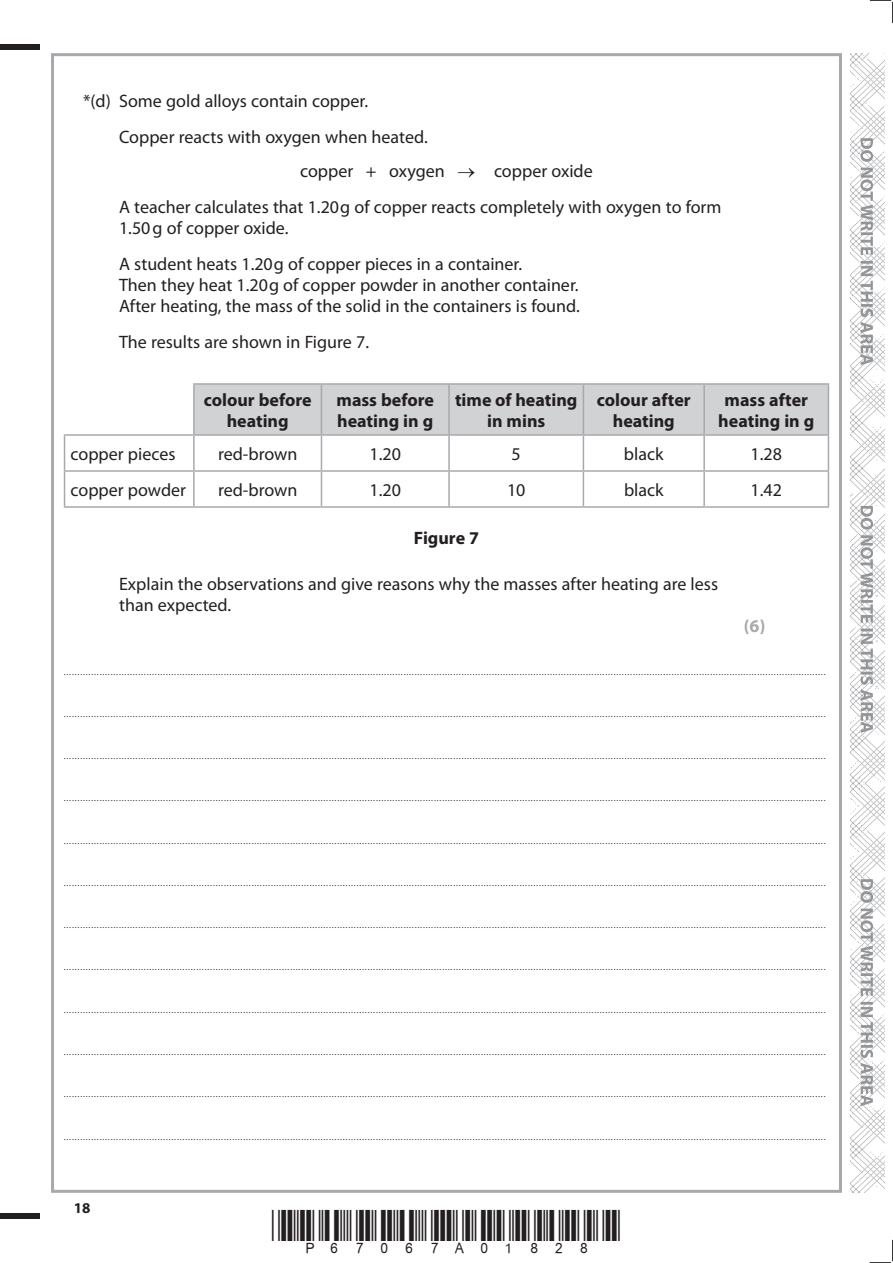
<style>
.page{position:relative;width:893px;height:1263px;background:#fff}
.page>*{position:absolute;margin:0;border:0;box-sizing:border-box;transform-origin:0 0}
.t1{font:18px/36px "Myriad Pro";color:#231f20}
.t2{font:700 18px/21px "Myriad Pro";color:#231f20;text-align:center}
.t3{font:700 18px "Myriad Pro";color:#a8a9ad}
.t4{font:700 15px "Myriad Pro";color:#231f20}
.t5{font:9px "Myriad Pro";color:#231f20}
</style>
<div class="page">
<div style="left:0;top:44px;width:40px;height:5px;background:#231f20"></div>
<div style="left:0;top:1214px;width:40px;height:5px;background:#231f20"></div>
<svg style="left:870px;top:0;width:23px;height:23px"></svg>
<svg style="left:870px;top:1240px;width:23px;height:23px"></svg>
<img style="left:850px;top:53px;width:34px;height:1140px">
<svg style="left:860px;top:138px;width:13px;height:968px"></svg>
<div style="left:195px;top:385px;width:633px;height:49px;background:#d1d2d4"></div>
<hr style="left:193px;top:383px;width:128px;height:2px;background:#a8a9ad">
<hr style="left:193px;top:385px;width:2px;height:49px;background:#a8a9ad">
<hr style="left:321px;top:383px;width:128px;height:2px;background:#a8a9ad">
<hr style="left:321px;top:385px;width:1px;height:49px;background:#a8a9ad">
<hr style="left:449px;top:383px;width:134px;height:2px;background:#a8a9ad">
<hr style="left:448px;top:385px;width:2px;height:49px;background:#a8a9ad">
<hr style="left:583px;top:383px;width:121px;height:2px;background:#a8a9ad">
<hr style="left:583px;top:385px;width:1px;height:49px;background:#a8a9ad">
<hr style="left:704px;top:383px;width:125px;height:2px;background:#a8a9ad">
<hr style="left:703px;top:385px;width:2px;height:49px;background:#a8a9ad">
<hr style="left:828px;top:385px;width:1px;height:49px;background:#a8a9ad">
<hr style="left:64px;top:434px;width:130px;height:2px;background:#a8a9ad">
<hr style="left:64px;top:436px;width:1px;height:34px;background:#a8a9ad">
<hr style="left:194px;top:434px;width:127px;height:2px;background:#a8a9ad">
<hr style="left:193px;top:436px;width:2px;height:34px;background:#a8a9ad">
<hr style="left:321px;top:434px;width:128px;height:2px;background:#a8a9ad">
<hr style="left:321px;top:436px;width:1px;height:34px;background:#a8a9ad">
<hr style="left:449px;top:434px;width:134px;height:2px;background:#a8a9ad">
<hr style="left:448px;top:436px;width:2px;height:34px;background:#a8a9ad">
<hr style="left:583px;top:434px;width:121px;height:2px;background:#a8a9ad">
<hr style="left:583px;top:436px;width:1px;height:34px;background:#a8a9ad">
<hr style="left:704px;top:434px;width:125px;height:2px;background:#a8a9ad">
<hr style="left:703px;top:436px;width:2px;height:34px;background:#a8a9ad">
<hr style="left:828px;top:436px;width:1px;height:34px;background:#a8a9ad">
<hr style="left:64px;top:470px;width:130px;height:2px;background:#a8a9ad">
<hr style="left:64px;top:472px;width:1px;height:34px;background:#a8a9ad">
<hr style="left:194px;top:470px;width:127px;height:2px;background:#a8a9ad">
<hr style="left:193px;top:472px;width:2px;height:34px;background:#a8a9ad">
<hr style="left:321px;top:470px;width:128px;height:2px;background:#a8a9ad">
<hr style="left:321px;top:472px;width:1px;height:34px;background:#a8a9ad">
<hr style="left:449px;top:470px;width:134px;height:2px;background:#a8a9ad">
<hr style="left:448px;top:472px;width:2px;height:34px;background:#a8a9ad">
<hr style="left:583px;top:470px;width:121px;height:2px;background:#a8a9ad">
<hr style="left:583px;top:472px;width:1px;height:34px;background:#a8a9ad">
<hr style="left:704px;top:470px;width:125px;height:2px;background:#a8a9ad">
<hr style="left:703px;top:472px;width:2px;height:34px;background:#a8a9ad">
<hr style="left:828px;top:472px;width:1px;height:34px;background:#a8a9ad">
<hr style="left:64px;top:506px;width:130px;height:2px;background:#a8a9ad">
<hr style="left:194px;top:506px;width:127px;height:2px;background:#a8a9ad">
<hr style="left:321px;top:506px;width:128px;height:2px;background:#a8a9ad">
<hr style="left:449px;top:506px;width:134px;height:2px;background:#a8a9ad">
<hr style="left:583px;top:506px;width:121px;height:2px;background:#a8a9ad">
<hr style="left:704px;top:506px;width:125px;height:2px;background:#a8a9ad">
<h1 class="t1" style="left:119px;top:85px;width:310px;text-indent:-36px">*(d) Some gold alloys contain copper.<br>Copper reacts with oxygen when heated.</h1>
<h1 class="t1" style="left:119px;top:154px;width:604px;text-indent:181px">copper + oxygen → copper oxide<br>A teacher calculates that 1.20g of copper reacts completely with oxygen to form</h1>
<h1 class="t1" style="left:119px;top:211px;width:405px">1.50g of copper oxide.<br>A student heats 1.20g of copper pieces in a container.</h1>
<h1 class="t1" style="left:119px;top:276px;width:462px;line-height:21px">Then they heat 1.20g of copper powder in another container.<br>After heating, the mass of the solid in the containers is found.</h1>
<h1 class="t1" style="left:119px;top:325px;width:251px">The results are shown in Figure 7.</h1>
<h1 class="t2" style="left:204px;top:391px;width:109px">colour before heating</h1>
<h1 class="t2" style="left:336px;top:391px;width:99px;text-align:left">mass before heating in g</h1>
<h1 class="t2" style="left:455px;top:391px;width:124px">time of heating in mins</h1>
<h1 class="t2" style="left:597px;top:391px;width:95px">colour after heating</h1>
<h1 class="t2" style="left:718px;top:391px;width:98px">mass after heating in g</h1>
<h1 class="t1" style="left:71px;top:437px;width:106px">copper pieces</h1>
<h1 class="t1" style="left:218px;top:437px;width:81px">red-brown</h1>
<h1 class="t1" style="left:370px;top:437px;width:33px">1.20</h1>
<h1 class="t1" style="left:512px;top:437px;width:11px">5</h1>
<h1 class="t1" style="left:624px;top:437px;width:41px">black</h1>
<h1 class="t1" style="left:751px;top:437px;width:33px">1.28</h1>
<h1 class="t1" style="left:71px;top:473px;width:117px">copper powder</h1>
<h1 class="t1" style="left:218px;top:473px;width:81px">red-brown</h1>
<h1 class="t1" style="left:370px;top:473px;width:33px">1.20</h1>
<h1 class="t1" style="left:507px;top:473px;width:20px">10</h1>
<h1 class="t1" style="left:624px;top:473px;width:41px">black</h1>
<h1 class="t1" style="left:751px;top:473px;width:33px">1.42</h1>
<h1 class="t2" style="left:414px;top:529px;width:67px">Figure 7</h1>
<h1 class="t1" style="left:119px;top:575px;width:601px;line-height:21px">Explain the observations and give reasons why the masses after heating are less than expected.</h1>
<h1 class="t3" style="left:744px;top:619px;width:23px">(6)</h1>
<p class="t5" style="left:64px;top:668px;width:763px">....................................................................................................................................................................................................................................................................................</p>
<p class="t5" style="left:64px;top:710px;width:763px">....................................................................................................................................................................................................................................................................................</p>
<p class="t5" style="left:64px;top:753px;width:763px">....................................................................................................................................................................................................................................................................................</p>
<p class="t5" style="left:64px;top:795px;width:763px">....................................................................................................................................................................................................................................................................................</p>
<p class="t5" style="left:64px;top:837px;width:763px">....................................................................................................................................................................................................................................................................................</p>
<p class="t5" style="left:64px;top:879px;width:763px">....................................................................................................................................................................................................................................................................................</p>
<p class="t5" style="left:64px;top:922px;width:763px">....................................................................................................................................................................................................................................................................................</p>
<p class="t5" style="left:64px;top:964px;width:763px">....................................................................................................................................................................................................................................................................................</p>
<p class="t5" style="left:64px;top:1006px;width:763px">....................................................................................................................................................................................................................................................................................</p>
<p class="t5" style="left:64px;top:1048px;width:763px">....................................................................................................................................................................................................................................................................................</p>
<p class="t5" style="left:64px;top:1091px;width:763px">....................................................................................................................................................................................................................................................................................</p>
<p class="t5" style="left:64px;top:1133px;width:763px">....................................................................................................................................................................................................................................................................................</p>
<h2 class="t4" style="left:74px;top:1202px;width:18px">18</h2>
</div>
